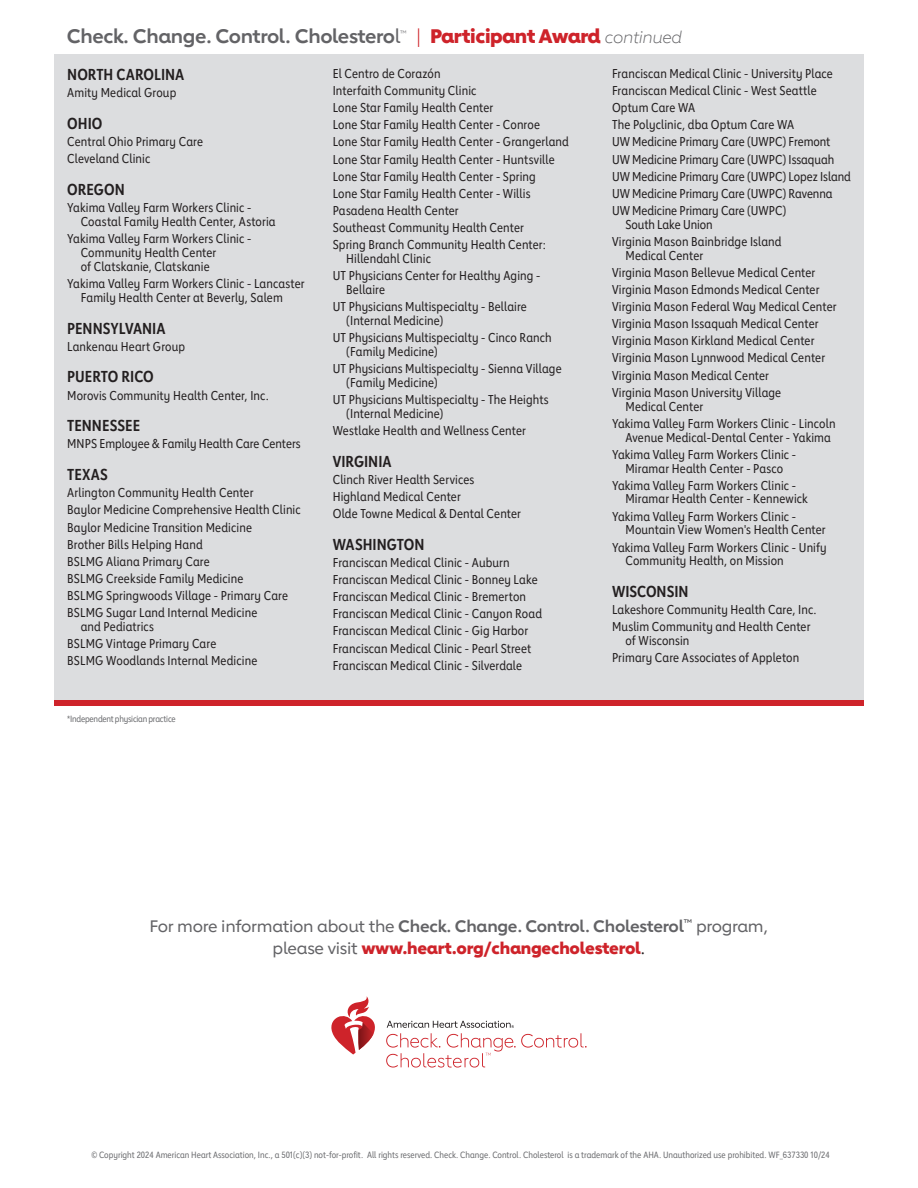
<style>
.page{position:relative;width:918px;height:1188px;background:#fff}
.page>*{position:absolute;margin:0;border:0;box-sizing:border-box;transform-origin:0 0}
.t1{font:700 19.5px "Lub Dub";letter-spacing:-.02em;color:#636366}
.t2{font:800 19.5px "Lub Dub";letter-spacing:-.02em;color:#ce232a}
.t3{font:500 16.5px/22.5px "Lub Dub";letter-spacing:-.015em;color:#636366;text-align:center}
.State{font:700 15.75px "Lub Dub Condensed";color:#231f20}
.copy2{font:12.75px/13.8px "Lub Dub Condensed";letter-spacing:.01em;color:#231f20}
.copy{font:9px "Lub Dub Condensed";color:#6c6d70}
.copy-2{font:9px "Lub Dub Condensed";letter-spacing:-.025em;color:#6c6d70}
.t4{font:300 7.8px "Lub Dub";color:#636366}
.s1{font-weight:500}
.s2{font-weight:300}
.s3{font-weight:300;font-style:italic;font-size:16.5px;color:#636366}
.s4{font-weight:700}
.s5{font-weight:800;color:#ce232a}
.s6{color:#231f20}
</style>
<div class="page">
<div style="left:54px;top:54px;width:810px;height:646px;background:#dcdddf"></div>
<div style="left:54px;top:700px;width:810px;height:6px;background:#ce232a"></div>
<svg style="left:331px;top:996px;width:44px;height:59px"></svg>
<svg style="left:386px;top:1021px;width:201px;height:47px"></svg>
<h1 class="t1" style="left:67px;top:25px;width:335px">Check. Change. Control. Cholestero<span class="s1">l</span></h1>
<p class="t4" style="left:400px;top:28px;width:8px">™</p>
<h1 class="t2" style="left:417px;top:24px;width:267px"><span class="s2">|</span> Participant Award <span class="s3">continued</span></h1>
<p class="State" style="left:67px;top:65px;width:119px">NORTH CAROLINA</p>
<p class="copy2" style="left:67px;top:86px;width:111px">Amity Medical Group</p>
<p class="State" style="left:67px;top:114px;width:37px">OHIO</p>
<p class="copy2" style="left:67px;top:135px;width:137px">Central Ohio Primary Care</p>
<p class="copy2" style="left:67px;top:152px;width:85px">Cleveland Clinic</p>
<p class="State" style="left:67px;top:180px;width:59px">OREGON</p>
<p class="copy2" style="left:81px;top:201px;width:196px;text-indent:-14px">Yakima Valley Farm Workers Clinic -<br>Coastal Family Health Center, Astoria</p>
<p class="copy2" style="left:81px;top:232px;width:172px;text-indent:-14px">Yakima Valley Farm Workers Clinic -<br>Community Health Center<br>of Clatskanie, Clatskanie</p>
<p class="copy2" style="left:81px;top:276px;width:225px;text-indent:-14px">Yakima Valley Farm Workers Clinic - Lancaster<br>Family Health Center at Beverly, Salem</p>
<p class="State" style="left:67px;top:319px;width:100px">PENNSYLVANIA</p>
<p class="copy2" style="left:67px;top:339px;width:119px">Lankenau Heart Group</p>
<p class="State" style="left:67px;top:367px;width:88px">PUERTO RICO</p>
<p class="copy2" style="left:67px;top:388px;width:203px">Morovis Community Health Center, Inc.</p>
<p class="State" style="left:67px;top:416px;width:75px">TENNESSEE</p>
<p class="copy2" style="left:67px;top:437px;width:235px">MNPS Employee &amp; Family Health Care Centers</p>
<p class="State" style="left:67px;top:465px;width:42px">TEXAS</p>
<p class="copy2" style="left:67px;top:486px;width:188px">Arlington Community Health Center</p>
<p class="copy2" style="left:67px;top:503px;width:235px">Baylor Medicine Comprehensive Health Clinic</p>
<p class="copy2" style="left:67px;top:520px;width:186px">Baylor Medicine Transition Medicine</p>
<p class="copy2" style="left:67px;top:537px;width:137px">Brother Bills Helping Hand</p>
<p class="copy2" style="left:67px;top:554px;width:144px">BSLMG Aliana Primary Care</p>
<p class="copy2" style="left:67px;top:571px;width:178px">BSLMG Creekside Family Medicine</p>
<p class="copy2" style="left:67px;top:588px;width:222px">BSLMG Springwoods Village - Primary Care</p>
<p class="copy2" style="left:81px;top:606px;width:178px;text-indent:-14px">BSLMG Sugar Land Internal Medicine and Pediatrics</p>
<p class="copy2" style="left:67px;top:637px;width:151px">BSLMG Vintage Primary Care</p>
<p class="copy2" style="left:67px;top:654px;width:192px">BSLMG Woodlands Internal Medicine</p>
<p class="copy2" style="left:333px;top:66px;width:109px">El Centro de Corazón</p>
<p class="copy2" style="left:333px;top:84px;width:145px">Interfaith Community Clinic</p>
<p class="copy2" style="left:333px;top:101px;width:162px">Lone Star Family Health Center</p>
<p class="copy2" style="left:333px;top:118px;width:209px">Lone Star Family Health Center - Conroe</p>
<p class="copy2" style="left:333px;top:135px;width:238px">Lone Star Family Health Center - Grangerland</p>
<p class="copy2" style="left:333px;top:152px;width:224px">Lone Star Family Health Center - Huntsville</p>
<p class="copy2" style="left:333px;top:169px;width:205px">Lone Star Family Health Center - Spring</p>
<p class="copy2" style="left:333px;top:186px;width:199px">Lone Star Family Health Center - Willis</p>
<p class="copy2" style="left:333px;top:203px;width:127px">Pasadena Health Center</p>
<p class="copy2" style="left:333px;top:220px;width:193px">Southeast Community Health Center</p>
<p class="copy2" style="left:346px;top:238px;width:201px;text-indent:-14px">Spring Branch Community Health Center:<br>Hillendahl Clinic</p>
<p class="copy2" style="left:346px;top:269px;width:196px;text-indent:-14px">UT Physicians Center for Healthy Aging -<br>Bellaire</p>
<p class="copy2" style="left:346px;top:300px;width:182px;text-indent:-14px">UT Physicians Multispecialty - Bellaire (Internal Medicine)</p>
<p class="copy2" style="left:346px;top:331px;width:207px;text-indent:-14px">UT Physicians Multispecialty - Cinco Ranch (Family Medicine)</p>
<p class="copy2" style="left:346px;top:362px;width:217px;text-indent:-14px">UT Physicians Multispecialty - Sienna Village (Family Medicine)</p>
<p class="copy2" style="left:346px;top:393px;width:204px;text-indent:-14px">UT Physicians Multispecialty - The Heights (Internal Medicine)</p>
<p class="copy2" style="left:333px;top:424px;width:195px">Westlake Health and Wellness Center</p>
<p class="State" style="left:333px;top:452px;width:60px">VIRGINIA</p>
<p class="copy2" style="left:333px;top:472px;width:143px">Clinch River Health Services</p>
<p class="copy2" style="left:333px;top:489px;width:130px">Highland Medical Center</p>
<p class="copy2" style="left:333px;top:507px;width:190px">Olde Towne Medical &amp; Dental Center</p>
<p class="State" style="left:333px;top:535px;width:93px">WASHINGTON</p>
<p class="copy2" style="left:333px;top:555px;width:178px">Franciscan Medical Clinic - Auburn</p>
<p class="copy2" style="left:333px;top:573px;width:206px">Franciscan Medical Clinic - Bonney Lake</p>
<p class="copy2" style="left:333px;top:590px;width:195px">Franciscan Medical Clinic - Bremerton</p>
<p class="copy2" style="left:333px;top:607px;width:211px">Franciscan Medical Clinic - Canyon Road</p>
<p class="copy2" style="left:333px;top:624px;width:197px">Franciscan Medical Clinic - Gig Harbor</p>
<p class="copy2" style="left:333px;top:641px;width:200px">Franciscan Medical Clinic - Pearl Street</p>
<p class="copy2" style="left:333px;top:658px;width:191px">Franciscan Medical Clinic - Silverdale</p>
<p class="copy2" style="left:612px;top:66px;width:222px">Franciscan Medical Clinic - University Place</p>
<p class="copy2" style="left:612px;top:84px;width:206px">Franciscan Medical Clinic - West Seattle</p>
<p class="copy2" style="left:612px;top:101px;width:85px">Optum Care WA</p>
<p class="copy2" style="left:612px;top:118px;width:184px">The Polyclinic, dba Optum Care WA</p>
<p class="copy2" style="left:612px;top:135px;width:220px">UW Medicine Primary Care (UWPC) Fremont</p>
<p class="copy2" style="left:612px;top:152px;width:224px">UW Medicine Primary Care (UWPC) Issaquah</p>
<p class="copy2" style="left:612px;top:169px;width:240px">UW Medicine Primary Care (UWPC) Lopez Island</p>
<p class="copy2" style="left:612px;top:186px;width:222px">UW Medicine Primary Care (UWPC) Ravenna</p>
<p class="copy2" style="left:626px;top:203px;width:162px;text-indent:-14px">UW Medicine Primary Care (UWPC)<br>South Lake Union</p>
<p class="copy2" style="left:626px;top:234px;width:158px;text-indent:-14px">Virginia Mason Bainbridge Island<br>Medical Center</p>
<p class="copy2" style="left:612px;top:265px;width:205px">Virginia Mason Bellevue Medical Center</p>
<p class="copy2" style="left:612px;top:282px;width:209px">Virginia Mason Edmonds Medical Center</p>
<p class="copy2" style="left:612px;top:300px;width:226px">Virginia Mason Federal Way Medical Center</p>
<p class="copy2" style="left:612px;top:317px;width:208px">Virginia Mason Issaquah Medical Center</p>
<p class="copy2" style="left:612px;top:334px;width:204px">Virginia Mason Kirkland Medical Center</p>
<p class="copy2" style="left:612px;top:351px;width:215px">Virginia Mason Lynnwood Medical Center</p>
<p class="copy2" style="left:612px;top:368px;width:159px">Virginia Mason Medical Center</p>
<p class="copy2" style="left:626px;top:385px;width:157px;text-indent:-14px">Virginia Mason University Village<br>Medical Center</p>
<p class="copy2" style="left:626px;top:416px;width:212px;text-indent:-14px">Yakima Valley Farm Workers Clinic - Lincoln<br>Avenue Medical-Dental Center - Yakima</p>
<p class="copy2" style="left:612px;top:447px;width:186px;text-align:center">Yakima Valley Farm Workers Clinic -<br>Miramar Health Center - Pasco</p>
<p class="copy2" style="left:626px;top:478px;width:184px;text-indent:-14px">Yakima Valley Farm Workers Clinic -<br>Miramar Health Center - Kennewick</p>
<p class="copy2" style="left:626px;top:509px;width:202px;text-indent:-14px">Yakima Valley Farm Workers Clinic -<br>Mountain View Women's Health Center</p>
<p class="copy2" style="left:626px;top:540px;width:203px;text-indent:-14px">Yakima Valley Farm Workers Clinic - Unify<br>Community Health, on Mission</p>
<p class="State" style="left:612px;top:582px;width:78px">WISCONSIN</p>
<p class="copy2" style="left:612px;top:603px;width:206px">Lakeshore Community Health Care, Inc.</p>
<p class="copy2" style="left:626px;top:620px;width:186px;text-indent:-14px">Muslim Community and Health Center of Wisconsin</p>
<p class="copy2" style="left:612px;top:651px;width:189px">Primary Care Associates of Appleton</p>
<p class="copy-2" style="left:67px;top:713px;width:110px">*Independent physician practice</p>
<p class="t3" style="left:150px;top:914px;width:620px">For more information about the <span class="s4">Check. Change. Control. Cholesterol</span><sup>™</sup> program, please visit <span class="s5">www.heart.org/changecholesterol</span><span class="s6">.</span></p>
<p class="copy" style="left:91px;top:1150px;width:740px">© Copyright 2024 American Heart Association, Inc., a 501(c)(3) not-for-profit. All rights reserved. Check. Change. Control. Cholesterol is a trademark of the AHA. Unauthorized use prohibited. WF_637330 10/24</p>
</div>
